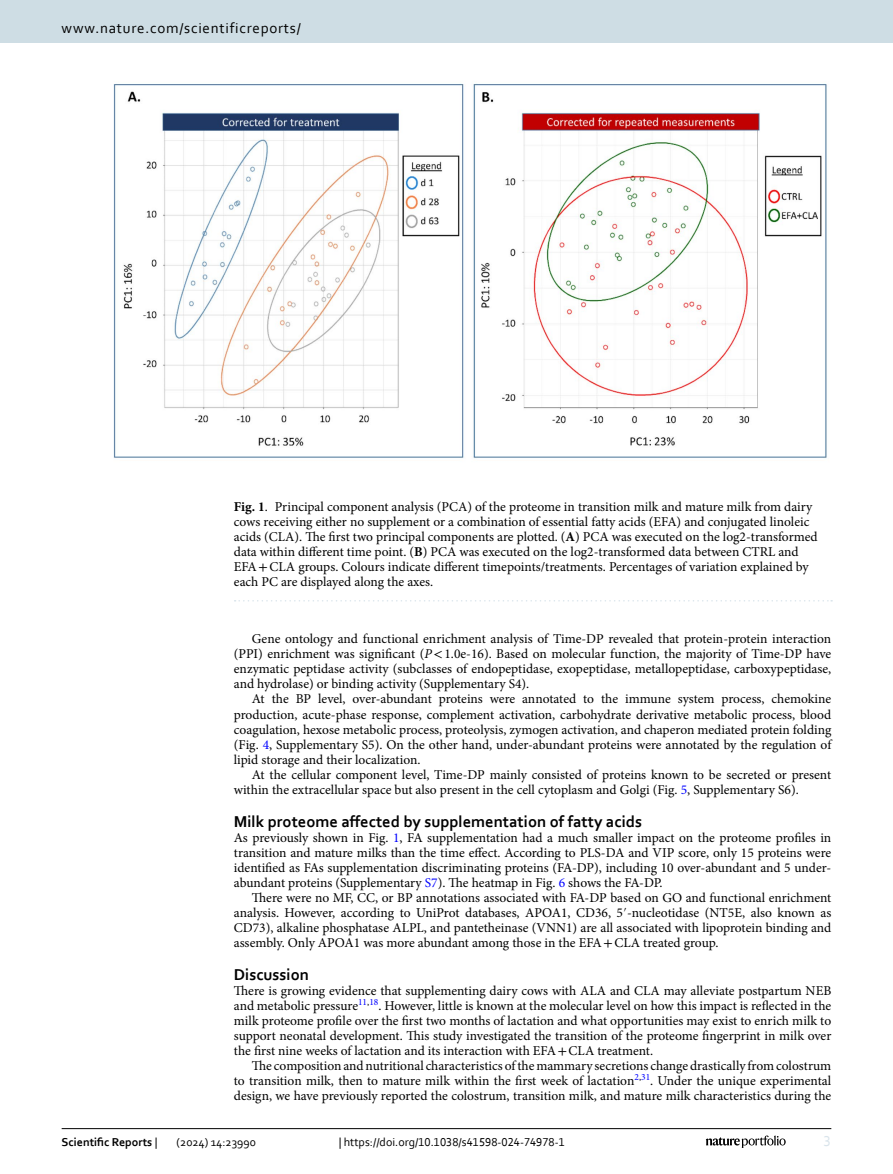
<style>
.page{position:relative;width:893px;height:1174px;background:#fff}
.page>*{position:absolute;margin:0;border:0;box-sizing:border-box;transform-origin:0 0}
.Head_1{font:700 16.5px "Corbel";color:#000}
.t1{font:15px "Corbel";letter-spacing:.05em;color:#000}
.t2{font:15px "Corbel";color:#d9e4eb}
.Body_Text_Indent{font:13.5px/15px "Minion Pro";color:#000;text-align:justify}
.Body_Text{font:13.5px/15px "Minion Pro";color:#000;text-align:justify}
.Figure_Caption{font:13.5px/15px "Minion Pro";color:#000}
.t3{font:12px "Corbel";color:#000}
.t4{font:700 12px "Corbel";color:#000}
.s1{font-weight:700}
.s2{font-family:"STIX"}
.s3{font-style:italic}
.s4{color:#00f}
.s5{font-weight:400}
</style>
<div class="page">
<img style="left:113px;top:83px;width:714px;height:376px">
<svg style="left:235px;top:600px;width:597px;height:1px"></svg>
<hr style="left:62px;top:1128px;width:769px;height:1px;background:#000">
<svg style="left:706px;top:1135px;width:80px;height:12px"></svg>
<div style="left:0;top:0;width:893px;height:43px;background:#cedde4"></div>
<p class="t1" style="left:62px;top:18px;width:241px">www.nature.com/scientificreports/</p>
<p class="Figure_Caption" style="left:234px;top:499px;width:585px"><span class="s1">Fig. 1</span>. Principal component analysis (PCA) of the proteome in transition milk and mature milk from dairy cows receiving either no supplement or a combination of essential fatty acids (EFA) and conjugated linoleic acids (CLA). The first two principal components are plotted. (<span class="s1">A</span>) PCA was executed on the log2-transformed data within different time point. (<span class="s1">B</span>) PCA was executed on the log2-transformed data between CTRL and EFA<span class="s2">+</span>CLA groups. Colours indicate different timepoints/treatments. Percentages of variation explained by each PC are displayed along the axes.</p>
<p class="Body_Text_Indent" style="left:234px;top:631px;width:599px;text-indent:18px">Gene ontology and functional enrichment analysis of Time-DP revealed that protein-protein interaction (PPI) enrichment was significant (<span class="s3">P</span><span class="s2">&lt;</span>1.0e-16). Based on molecular function, the majority of Time-DP have enzymatic peptidase activity (subclasses of endopeptidase, exopeptidase, metallopeptidase, carboxypeptidase, and hydrolase) or binding activity (Supplementary S4).</p>
<p class="Body_Text_Indent" style="left:234px;top:691px;width:599px;text-indent:18px">At the BP level, over-abundant proteins were annotated to the immune system process, chemokine production, acute-phase response, complement activation, carbohydrate derivative metabolic process, blood coagulation, hexose metabolic process, proteolysis, zymogen activation, and chaperon mediated protein folding (Fig. <span class="s4">4</span>, Supplementary S5). On the other hand, under-abundant proteins were annotated by the regulation of lipid storage and their localization.</p>
<p class="Body_Text_Indent" style="left:234px;top:766px;width:599px;text-indent:18px">At the cellular component level, Time-DP mainly consisted of proteins known to be secreted or present within the extracellular space but also present in the cell cytoplasm and Golgi (Fig. <span class="s4">5</span>, Supplementary S6).</p>
<p class="Head_1" style="left:234px;top:811px;width:410px">Milk proteome affected by supplementation of fatty acids</p>
<p class="Body_Text" style="left:234px;top:829px;width:599px">As previously shown in Fig. <span class="s4">1</span>, FA supplementation had a much smaller impact on the proteome profiles in transition and mature milks than the time effect. According to PLS-DA and VIP score, only 15 proteins were identified as FAs supplementation discriminating proteins (FA-DP), including 10 over-abundant and 5 under&shy;abundant proteins (Supplementary <span class="s4">S7</span>). The heatmap in Fig. <span class="s4">6</span> shows the FA-DP.</p>
<p class="Body_Text_Indent" style="left:234px;top:889px;width:599px;text-indent:18px">There were no MF, CC, or BP annotations associated with FA-DP based on GO and functional enrichment analysis. However, according to UniProt databases, APOA1, CD36, 5<span class="s2">′</span>-nucleotidase (NT5E, also known as CD73), alkaline phosphatase ALPL, and pantetheinase (VNN1) are all associated with lipoprotein binding and assembly. Only APOA1 was more abundant among those in the EFA<span class="s2">+</span>CLA treated group.</p>
<p class="Head_1" style="left:234px;top:964px;width:77px">Discussion</p>
<p class="Body_Text" style="left:234px;top:982px;width:599px">There is growing evidence that supplementing dairy cows with ALA and CLA may alleviate postpartum NEB and metabolic pressure<sup>11</sup><sup>,</sup><sup>18</sup>. However, little is known at the molecular level on how this impact is reflected in the milk proteome profile over the first two months of lactation and what opportunities may exist to enrich milk to support neonatal development. This study investigated the transition of the proteome fingerprint in milk over the first nine weeks of lactation and its interaction with EFA<span class="s2">+</span>CLA treatment.</p>
<p class="Body_Text_Indent" style="left:234px;top:1057px;width:599px;text-indent:18px">The composition and nutritional characteristics of the mammary secretions change drastically from colostrum to transition milk, then to mature milk within the first week of lactation<sup>2</sup><sup>,</sup><sup>31</sup>. Under the unique experimental design, we have previously reported the colostrum, transition milk, and mature milk characteristics during the</p>
<p class="t4" style="left:62px;top:1134px;width:97px">Scientific Reports <span class="s5">|</span></p>
<p class="t3" style="left:177px;top:1134px;width:81px">(2024) 14:23990</p>
<p class="t3" style="left:339px;top:1134px;width:228px">| https://doi.org/10.1038/s41598-024-74978-1</p>
<p class="t2" style="left:824px;top:1132px;width:9px">3</p>
</div>
